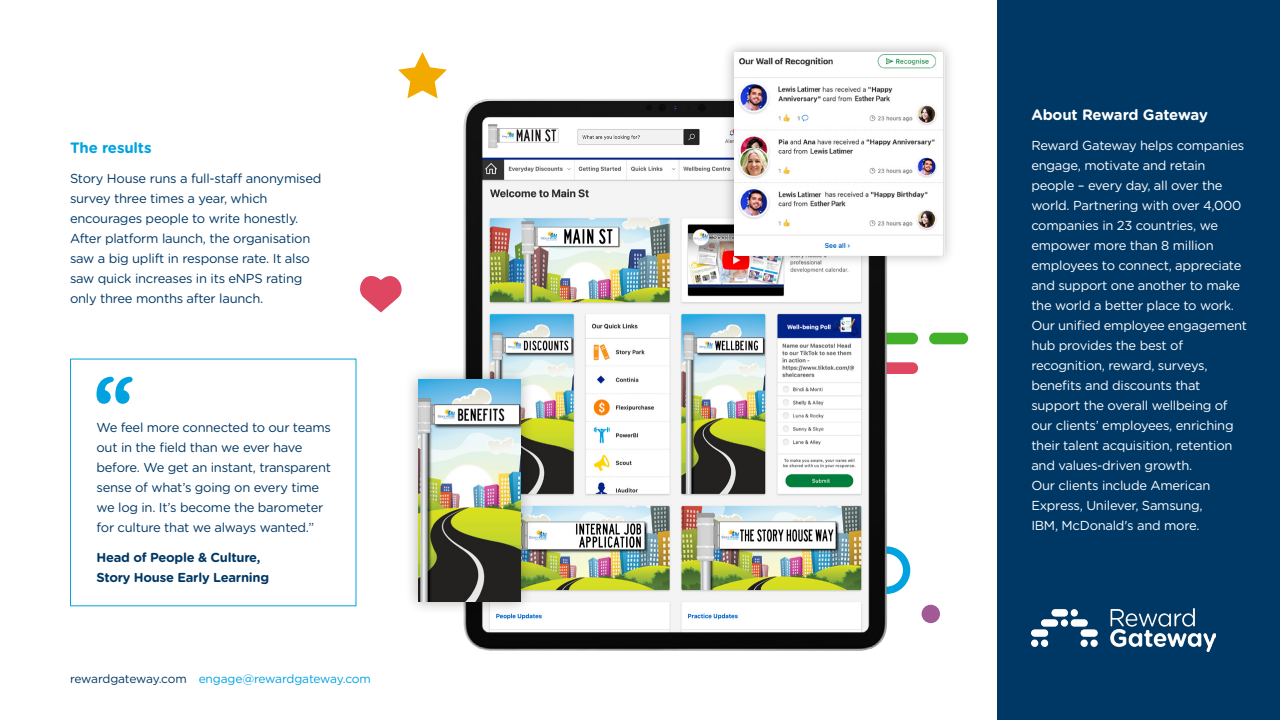
<style>
.page{position:relative;width:1280px;height:720px;background:#fff}
.page>*{position:absolute;margin:0;border:0;box-sizing:border-box;transform-origin:0 0}
.t1{font:700 15px "Gotham Rounded";letter-spacing:-.015em;color:#fff}
.t2{font:700 15px "Gotham Rounded";letter-spacing:-.01em;color:#00a3e0}
.t3{font:13px/20px "Gotham Rounded";letter-spacing:-.02em;color:#fff}
.t4{font:13px/20px "Gotham Rounded";letter-spacing:-.02em;color:#003865}
.t5{font:700 13px/20px "Gotham Rounded";letter-spacing:-.02em;color:#003865}
.t6{font:12px "Gotham Rounded";letter-spacing:-.025em;color:#00a3e0}
.s1{color:#003865}
</style>
<div class="page">
<div style="left:997px;top:0;width:283px;height:720px;background:#003865"></div>
<div style="left:852px;top:333px;width:66px;height:11px;background:#43b02a;border-radius:6px"></div>
<div style="left:929px;top:333px;width:39px;height:11px;background:#43b02a;border-radius:6px"></div>
<svg style="left:852px;top:362px;width:66px;height:12px"></svg>
<svg style="left:360px;top:276px;width:42px;height:36px"></svg>
<svg style="left:398px;top:52px;width:49px;height:46px"></svg>
<div style="left:922px;top:605px;width:18px;height:18px;background:#a15a95;border-radius:50%"></div>
<img style="left:432px;top:82px;width:483px;height:569px">
<div style="left:404px;top:366px;width:130px;height:250px;background:#000;opacity:.3"></div>
<img style="left:418px;top:380px;width:103px;height:222px">
<div style="left:722px;top:40px;width:234px;height:228px;background:#000;opacity:.3"></div>
<img style="left:734px;top:52px;width:210px;height:204px">
<img style="left:1031px;top:608px;width:185px;height:43px">
<svg style="left:96px;top:377px;width:37px;height:27px"></svg>
<p class="t2" style="left:70px;top:137px;width:83px">The results</p>
<p class="t4" style="left:70px;top:168px;width:253px">Story House runs a full-staff anonymised survey three times a year, which encourages people to write honestly.<br>After platform launch, the organisation saw a big uplift in response rate. It also saw quick increases in its eNPS rating only three months after launch.</p>
<p class="t4" style="left:96px;top:417px;width:236px">We feel more connected to our teams out in the field than we ever have before. We get an instant, transparent sense of what’s going on every time we log in. It’s become the barometer for culture that we always wanted.”</p>
<p class="t5" style="left:96px;top:547px;width:174px">Head of People &amp; Culture,<br>Story House Early Learning</p>
<p class="t6" style="left:70px;top:671px;width:302px"><span class="s1">rewardgateway.com</span> engage@rewardgateway.com</p>
<p class="t1" style="left:1031px;top:104px;width:178px">About Reward Gateway</p>
<p class="t3" style="left:1031px;top:135px;width:217px">Reward Gateway helps companies engage, motivate and retain people – every day, all over the world. Partnering with over 4,000 companies in 23 countries, we empower more than 8 million employees to connect, appreciate and support one another to make the world a better place to work.<br>Our unified employee engagement hub provides the best of recognition, reward, surveys, benefits and discounts that support the overall wellbeing of our clients’ employees, enriching their talent acquisition, retention and values-driven growth.<br>Our clients include American<br>Express, Unilever, Samsung,<br>IBM, McDonald's and more.</p>
</div>
